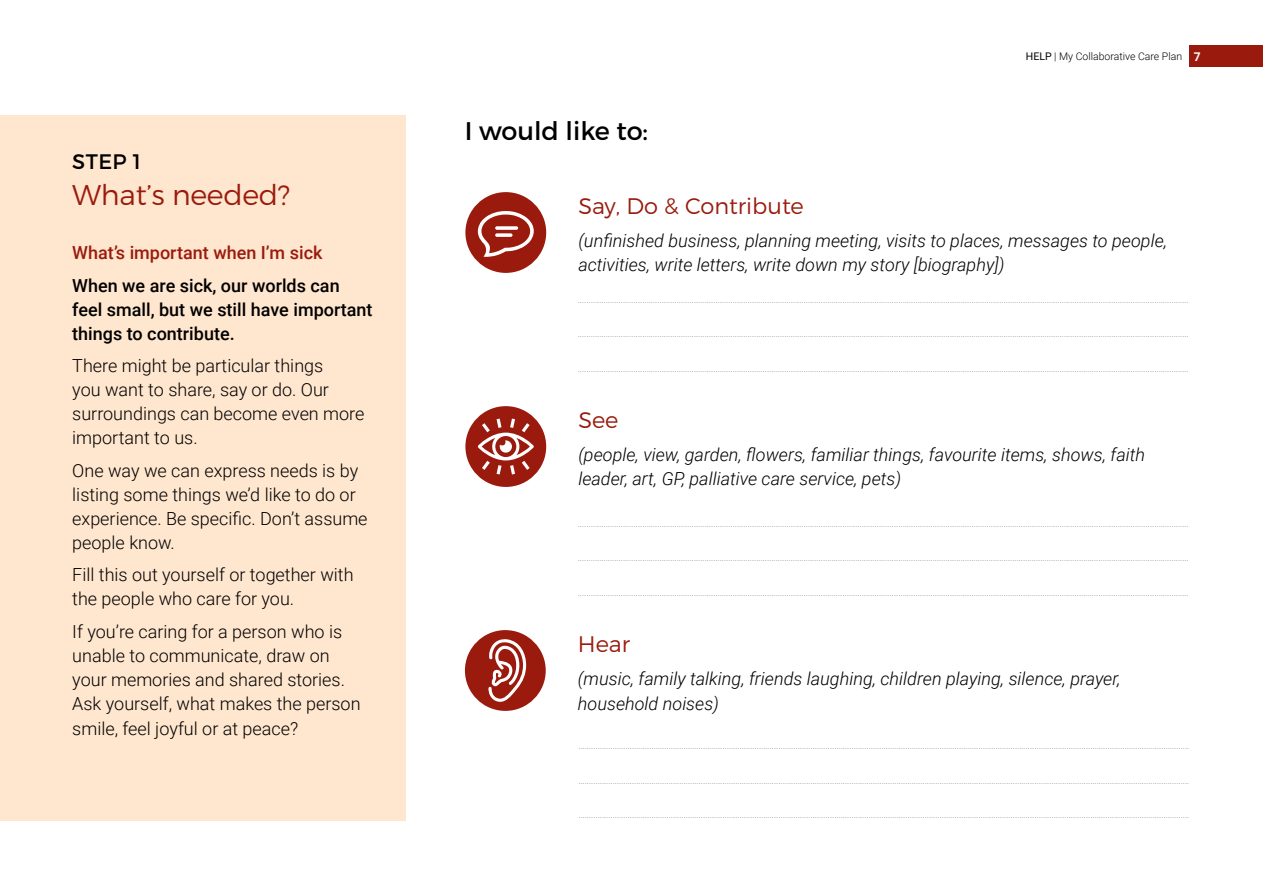
<style>
.page{position:relative;width:1263px;height:893px;background:#fff}
.page>*{position:absolute;margin:0;border:0;box-sizing:border-box;transform-origin:0 0}
.t1{font:300 28.5px "Montserrat";letter-spacing:-.01em;color:#9a1b0d}
.t2{font:25.5px "Montserrat";color:#000}
.t3{font:300 22.5px "Montserrat";color:#9a1b0d}
.t4{font:21px "Montserrat";color:#000}
.t5{font:300 18px/24px "Roboto";color:#000}
.t6{font:italic 300 18px/24px "Roboto";color:#000}
.t7{font:500 18px/24px "Roboto";color:#000}
.t8{font:500 18px "Roboto";color:#9a1b0d}
.t9{font:300 10.5px "Roboto";color:#000}
.t10{font:300 9px "Roboto";color:#6d6e71}
.s1{font-weight:400}
.s2{font-weight:700;font-size:12px;color:#fff}
</style>
<div class="page">
<div style="left:1189px;top:46px;width:74px;height:21px;background:#9a1b0d"></div>
<div style="left:0;top:115px;width:405px;height:706px;background:#ffe6ce"></div>
<div style="left:465px;top:406px;width:81px;height:81px;background:#9a1b0d;border-radius:50%"></div>
<div style="left:465px;top:630px;width:81px;height:81px;background:#9a1b0d;border-radius:50%"></div>
<div style="left:465px;top:192px;width:81px;height:81px;background:#9a1b0d;border-radius:50%"></div>
<svg style="left:478px;top:419px;width:56px;height:55px"></svg>
<svg style="left:478px;top:211px;width:56px;height:46px"></svg>
<svg style="left:488px;top:639px;width:38px;height:63px"></svg>
<h3 class="t4" style="left:72px;top:149px;width:70px">STEP 1</h3>
<h1 class="t1" style="left:72px;top:178px;width:219px">What’s needed?</h1>
<h3 class="t8" style="left:72px;top:240px;width:252px">What’s important when I’m sick</h3>
<h3 class="t7" style="left:72px;top:273px;width:302px">When we are sick, our worlds can feel small, but we still have important things to contribute.</h3>
<h3 class="t5" style="left:72px;top:353px;width:294px">There might be particular things<br>you want to share, say or do. Our surroundings can become even more important to us.</h3>
<h3 class="t5" style="left:72px;top:458px;width:297px">One way we can express needs is by listing some things we’d like to do or experience. Be specific. Don’t assume people know.</h3>
<h3 class="t5" style="left:72px;top:562px;width:283px">Fill this out yourself or together with the people who care for you.</h3>
<h3 class="t5" style="left:72px;top:618px;width:290px">If you’re caring for a person who is unable to communicate, draw on your memories and shared stories.<br>Ask yourself, what makes the person smile, feel joyful or at peace?</h3>
<h2 class="t2" style="left:465px;top:115px;width:185px">I would like to:</h2>
<p class="t9" style="left:1026px;top:49px;width:176px"><span class="s1">HELP</span> | My Collaborative Care Plan <span class="s2">7</span></p>
<h3 class="t3" style="left:578px;top:192px;width:227px">Say, Do &amp; Contribute</h3>
<h3 class="t6" style="left:578px;top:228px;width:590px">(unfinished business, planning meeting, visits to places, messages to people, activities, write letters, write down my story [biography])</h3>
<p class="t10" style="left:578px;top:293px;width:612px">............................................................................................................................................................................................................................................................................................</p>
<p class="t10" style="left:578px;top:328px;width:612px">............................................................................................................................................................................................................................................................................................</p>
<p class="t10" style="left:578px;top:362px;width:612px">............................................................................................................................................................................................................................................................................................</p>
<h3 class="t3" style="left:578px;top:406px;width:42px">See</h3>
<h3 class="t6" style="left:578px;top:442px;width:568px">(people, view, garden, flowers, familiar things, favourite items, shows, faith leader, art, GP, palliative care service, pets)</h3>
<p class="t10" style="left:578px;top:517px;width:612px">............................................................................................................................................................................................................................................................................................</p>
<p class="t10" style="left:578px;top:552px;width:612px">............................................................................................................................................................................................................................................................................................</p>
<p class="t10" style="left:578px;top:586px;width:612px">............................................................................................................................................................................................................................................................................................</p>
<h3 class="t3" style="left:578px;top:630px;width:54px">Hear</h3>
<h3 class="t6" style="left:578px;top:665px;width:544px;line-height:25.2px">(music, family talking, friends laughing, children playing, silence, prayer, household noises)</h3>
<p class="t10" style="left:578px;top:740px;width:612px">............................................................................................................................................................................................................................................................................................</p>
<p class="t10" style="left:578px;top:774px;width:612px">............................................................................................................................................................................................................................................................................................</p>
<p class="t10" style="left:578px;top:809px;width:612px">............................................................................................................................................................................................................................................................................................</p>
</div>
